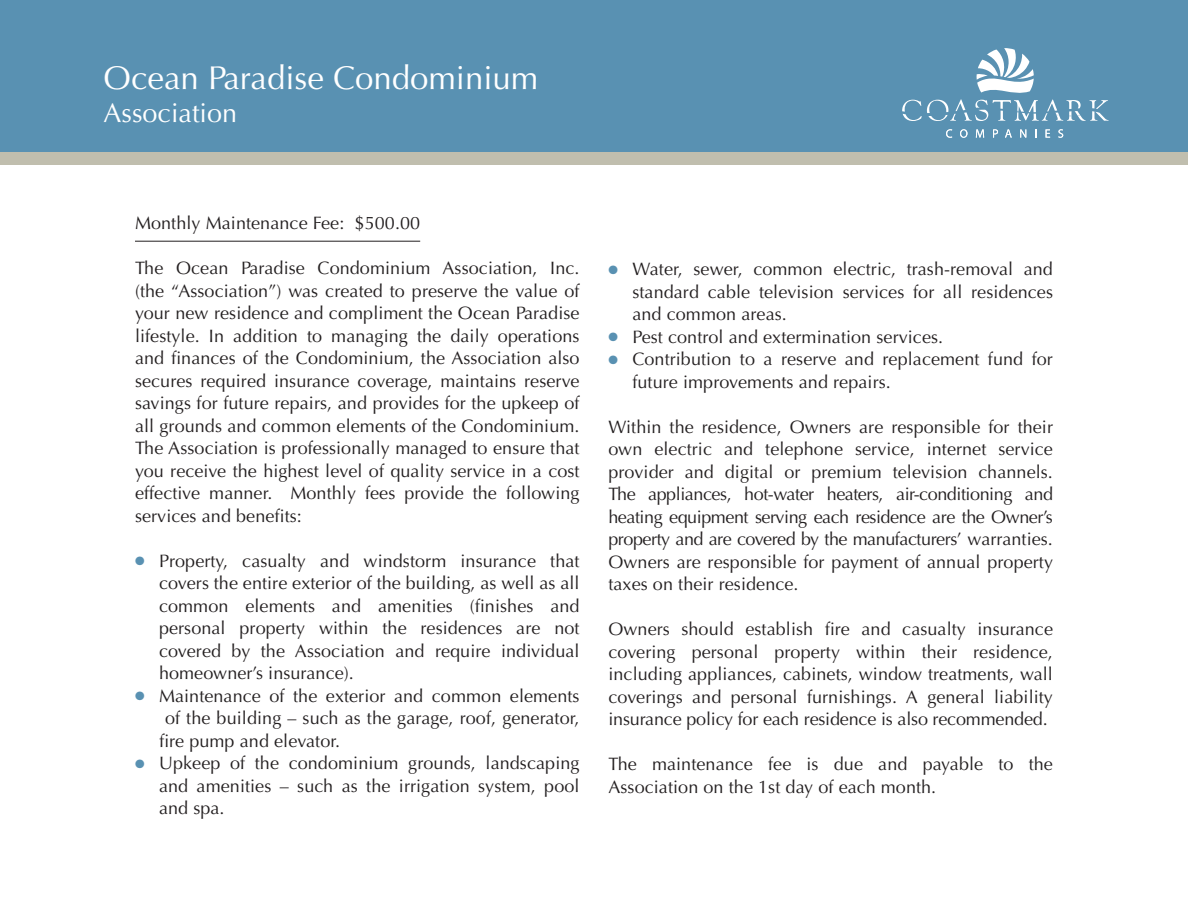
<style>
.page{position:relative;width:1188px;height:918px;background:#fff}
.page>*{position:absolute;margin:0;border:0;box-sizing:border-box;transform-origin:0 0}
.t1{font:33px "Optima LT Std";color:#fff}
.t2{font:27px "Optima LT Std";color:#fff}
.t3{font:18px/22.5px "Optima LT Std";letter-spacing:.005em;color:#231f20;text-align:justify}
.s1{color:#5991b2}
</style>
<div class="page">
<div style="left:0;top:0;width:1188px;height:153px;background:#5991b2"></div>
<svg style="left:946px;top:129px;width:6px;height:9px"></svg>
<svg style="left:960px;top:129px;width:7px;height:9px"></svg>
<svg style="left:976px;top:129px;width:8px;height:9px"></svg>
<svg style="left:993px;top:129px;width:5px;height:9px"></svg>
<svg style="left:1005px;top:129px;width:7px;height:9px"></svg>
<svg style="left:1020px;top:129px;width:6px;height:9px"></svg>
<svg style="left:1046px;top:129px;width:4px;height:9px"></svg>
<svg style="left:1058px;top:129px;width:5px;height:9px"></svg>
<svg style="left:902px;top:48px;width:207px;height:73px"></svg>
<div style="left:0;top:152px;width:1188px;height:12px;background:#c0beae"></div>
<hr style="left:135px;top:241px;width:285px;height:1px;background:#231f20">
<h1 class="t1" style="left:104px;top:59px;width:436px">Ocean Paradise Condominium</h1>
<h2 class="t2" style="left:104px;top:97px;width:135px">Association</h2>
<p class="t3" style="left:135px;top:212px;width:287px">Monthly Maintenance Fee: $500.00</p>
<p class="t3" style="left:135px;top:257px;width:446px">The Ocean Paradise Condominium Association, Inc. (the “Association”) was created to preserve the value of your new residence and compliment the Ocean Paradise lifestyle. In addition to managing the daily operations and finances of the Condominium, the Association also secures required insurance coverage, maintains reserve savings for future repairs, and provides for the upkeep of all grounds and common elements of the Condominium.<br>The Association is professionally managed to ensure that you receive the highest level of quality service in a cost effective manner. Monthly fees provide the following services and benefits:</p>
<p class="t3" style="left:159px;top:550px;width:422px;text-indent:-24px"><span class="s1">●</span> Property, casualty and windstorm insurance that covers the entire exterior of the building, as well as all common elements and amenities (finishes and personal property within the residences are not covered by the Association and require individual homeowner’s insurance).</p>
<p class="t3" style="left:135px;top:685px;width:446px"><span class="s1">●</span> Maintenance of the exterior and common elements</p>
<p class="t3" style="left:165px;top:707px;width:416px">of the building – such as the garage, roof, generator,</p>
<p class="t3" style="left:159px;top:730px;width:183px">fire pump and elevator.</p>
<p class="t3" style="left:159px;top:752px;width:422px;text-indent:-24px"><span class="s1">●</span> Upkeep of the condominium grounds, landscaping and amenities – such as the irrigation system, pool and spa.</p>
<p class="t3" style="left:632px;top:258px;width:422px;text-indent:-24px"><span class="s1">●</span> Water, sewer, common electric, trash-removal and standard cable television services for all residences and common areas.</p>
<p class="t3" style="left:608px;top:326px;width:336px"><span class="s1">●</span> Pest control and extermination services.</p>
<p class="t3" style="left:632px;top:348px;width:422px;text-indent:-24px"><span class="s1">●</span> Contribution to a reserve and replacement fund for future improvements and repairs.</p>
<p class="t3" style="left:608px;top:416px;width:446px">Within the residence, Owners are responsible for their own electric and telephone service, internet service provider and digital or premium television channels.<br>The appliances, hot-water heaters, air-conditioning and heating equipment serving each residence are the Owner’s property and are covered by the manufacturers’ warranties.<br>Owners are responsible for payment of annual property taxes on their residence.</p>
<p class="t3" style="left:608px;top:618px;width:446px">Owners should establish fire and casualty insurance covering personal property within their residence, including appliances, cabinets, window treatments, wall coverings and personal furnishings. A general liability insurance policy for each residence is also recommended.</p>
<p class="t3" style="left:608px;top:753px;width:446px">The maintenance fee is due and payable to the<br>Association on the 1st day of each month.</p>
</div>
